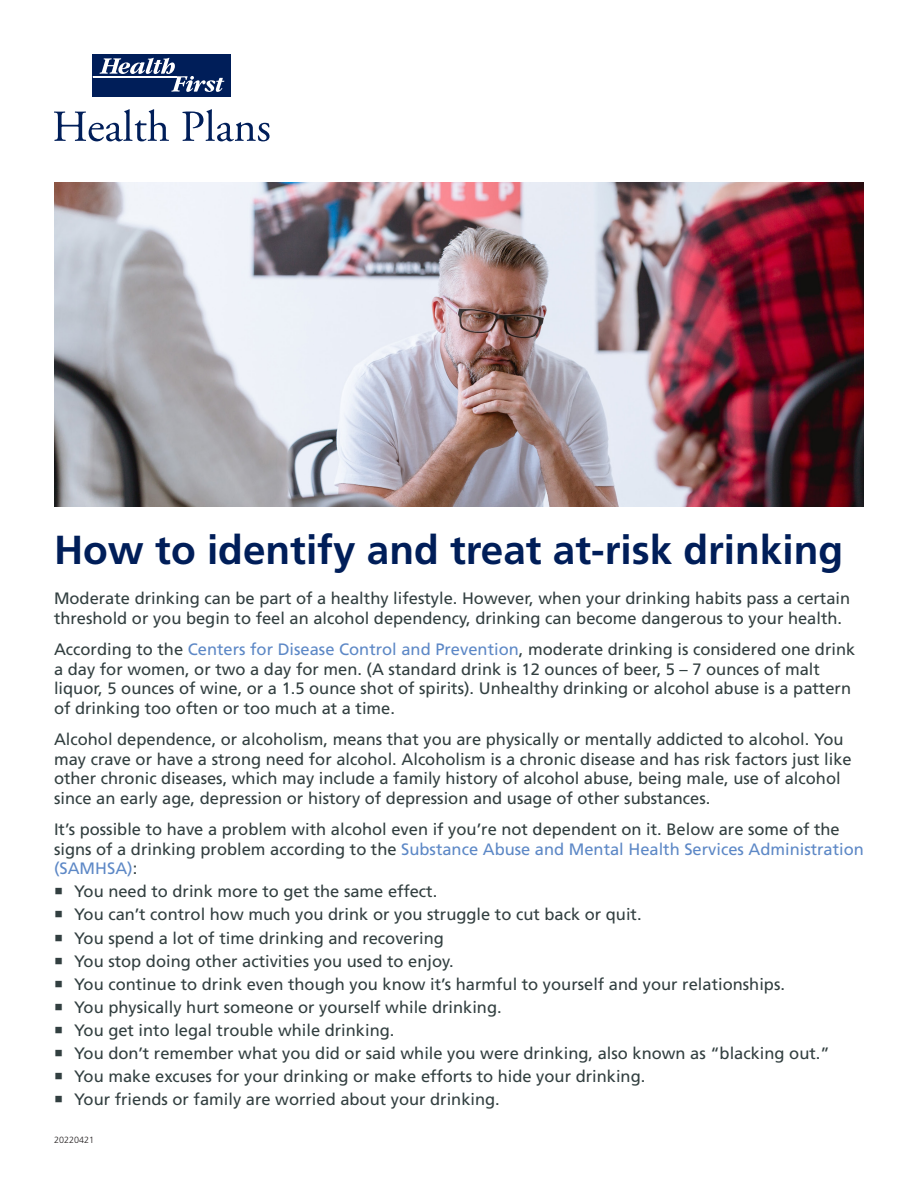
<style>
.page{position:relative;width:918px;height:1188px;background:#fff}
.page>*{position:absolute;margin:0;border:0;box-sizing:border-box;transform-origin:0 0}
.t1{font:700 40.5px "Frutiger LT Std";color:#001e59}
.t2{font:16.5px/19.8px "Frutiger LT Std";color:#323f40}
.t3{font:300 9px "Frutiger LT Std";color:#231f20}
.s1{color:#5d88c6}
</style>
<div class="page">
<img style="left:54px;top:182px;width:810px;height:324px">
<svg style="left:54px;top:109px;width:115px;height:32px"></svg>
<svg style="left:182px;top:109px;width:88px;height:32px"></svg>
<div style="left:93px;top:54px;width:138px;height:43px;background:#001e59"></div>
<hr style="left:93px;top:76px;width:83px;height:1px;background:#fff">
<svg style="left:99px;top:58px;width:125px;height:34px"></svg>
<p class="t1" style="left:54px;top:526px;width:791px">How to identify and treat at-risk drinking</p>
<p class="t2" style="left:54px;top:589px;width:798px">Moderate drinking can be part of a healthy lifestyle. However, when your drinking habits pass a certain threshold or you begin to feel an alcohol dependency, drinking can become dangerous to your health.</p>
<p class="t2" style="left:54px;top:639px;width:803px">According to the <span class="s1">Centers for Disease Control and Prevention</span>, moderate drinking is considered one drink a day for women, or two a day for men. (A standard drink is 12 ounces of beer, 5 – 7 ounces of malt liquor, 5 ounces of wine, or a 1.5 ounce shot of spirits). Unhealthy drinking or alcohol abuse is a pattern of drinking too often or too much at a time.</p>
<p class="t2" style="left:54px;top:729px;width:799px">Alcohol dependence, or alcoholism, means that you are physically or mentally addicted to alcohol. You may crave or have a strong need for alcohol. Alcoholism is a chronic disease and has risk factors just like other chronic diseases, which may include a family history of alcohol abuse, being male, use of alcohol since an early age, depression or history of depression and usage of other substances.</p>
<p class="t2" style="left:54px;top:819px;width:812px">It’s possible to have a problem with alcohol even if you’re not dependent on it. Below are some of the signs of a drinking problem according to the <span class="s1">Substance Abuse and Mental Health Services Administration (SAMHSA)</span>:</p>
<p class="t2" style="left:74px;top:882px;width:365px">You need to drink more to get the same effect.</p>
<p class="t2" style="left:74px;top:905px;width:569px">You can’t control how much you drink or you struggle to cut back or quit.</p>
<p class="t2" style="left:74px;top:928px;width:371px">You spend a lot of time drinking and recovering</p>
<p class="t2" style="left:74px;top:951px;width:381px">You stop doing other activities you used to enjoy.</p>
<p class="t2" style="left:74px;top:974px;width:712px">You continue to drink even though you know it’s harmful to yourself and your relationships.</p>
<p class="t2" style="left:74px;top:997px;width:429px">You physically hurt someone or yourself while drinking.</p>
<p class="t2" style="left:74px;top:1020px;width:322px">You get into legal trouble while drinking.</p>
<p class="t2" style="left:74px;top:1043px;width:757px">You don’t remember what you did or said while you were drinking, also known as “blacking out.”</p>
<p class="t2" style="left:74px;top:1066px;width:573px">You make excuses for your drinking or make efforts to hide your drinking.</p>
<p class="t2" style="left:74px;top:1089px;width:427px">Your friends or family are worried about your drinking.</p>
<p class="t3" style="left:54px;top:1135px;width:42px">20220421</p>
</div>
